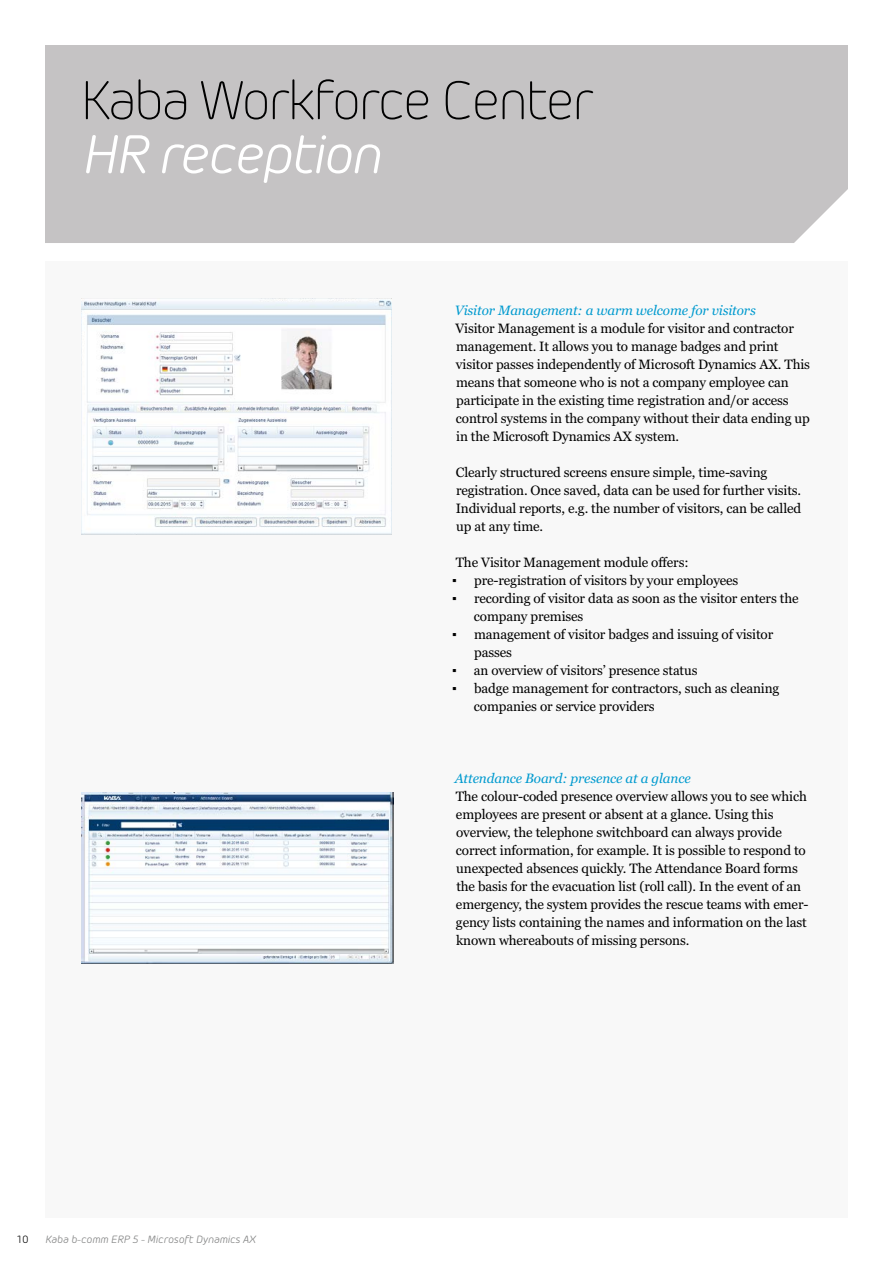
<style>
.page{position:relative;width:893px;height:1263px;background:#fff}
.page>*{position:absolute;margin:0;border:0;box-sizing:border-box;transform-origin:0 0}
.t1{font:300 54px "Morebi Rounded";letter-spacing:-.03em;color:#000}
.t2{font:italic 54px "Morebi Rounded";letter-spacing:-.03em;color:#fff}
.t3{font:13.5px/18px "Georgia Pro";letter-spacing:-.01em;color:#000}
.t4{font:italic 13.5px "Georgia Pro";letter-spacing:-.01em;color:#009acf}
.t5{font:italic 10.5px "Morebi Rounded";color:#828383}
.t6{font:10.5px "Morebi Rounded";color:#000}
</style>
<div class="page">
<div style="left:45px;top:261px;width:803px;height:957px;background:#f8f8f8"></div>
<div style="left:45px;top:45px;width:803px;height:198px;background:#c5c3c4"></div>
<img style="left:81px;top:298px;width:311px;height:236px">
<img style="left:82px;top:793px;width:312px;height:170px">
<h1 class="t1" style="left:81px;top:64px;width:514px">Kaba Workforce Center</h1>
<h1 class="t2" style="left:81px;top:116px;width:301px">HR reception</h1>
<p class="t4" style="left:455px;top:303px;width:303px">Visitor Management: a warm welcome for visitors</p>
<p class="t3" style="left:455px;top:320px;width:356px">Visitor Management is a module for visitor and contractor management. It allows you to manage badges and print visitor passes independently of Microsoft Dynamics AX. This means that someone who is not a company employee can participate in the existing time registration and/or access control systems in the company without their data ending up in the Microsoft Dynamics AX system.</p>
<p class="t3" style="left:456px;top:464px;width:347px">Clearly structured screens ensure simple, time-saving registration. Once saved, data can be used for further visits.<br>Individual reports, e.g. the number of visitors, can be called up at any time.</p>
<p class="t3" style="left:456px;top:554px;width:234px">The Visitor Management module offers:</p>
<p class="t3" style="left:452px;top:572px;width:288px">▪ pre-registration of visitors by your employees</p>
<p class="t3" style="left:474px;top:590px;width:326px;text-indent:-22px">▪ recording of visitor data as soon as the visitor enters the company premises</p>
<p class="t3" style="left:474px;top:626px;width:301px;text-indent:-22px">▪ management of visitor badges and issuing of visitor passes</p>
<p class="t3" style="left:452px;top:662px;width:247px">▪ an overview of visitors’ presence status</p>
<p class="t3" style="left:474px;top:680px;width:307px;text-indent:-22px">▪ badge management for contractors, such as cleaning companies or service providers</p>
<p class="t6" style="left:17px;top:1232px;width:13px">10</p>
<p class="t5" style="left:45px;top:1232px;width:212px">Kaba b-comm ERP 5 - Microsoft Dynamics AX</p>
<p class="t4" style="left:455px;top:771px;width:237px">Attendance Board: presence at a glance</p>
<p class="t3" style="left:456px;top:788px;width:354px">The colour-coded presence overview allows you to see which employees are present or absent at a glance. Using this overview, the telephone switchboard can always provide correct information, for example. It is possible to respond to unexpected absences quickly. The Attendance Board forms the basis for the evacuation list (roll call). In the event of an emergency, the system provides the rescue teams with emer&shy;gency lists containing the names and information on the last known whereabouts of missing persons.</p>
</div>
